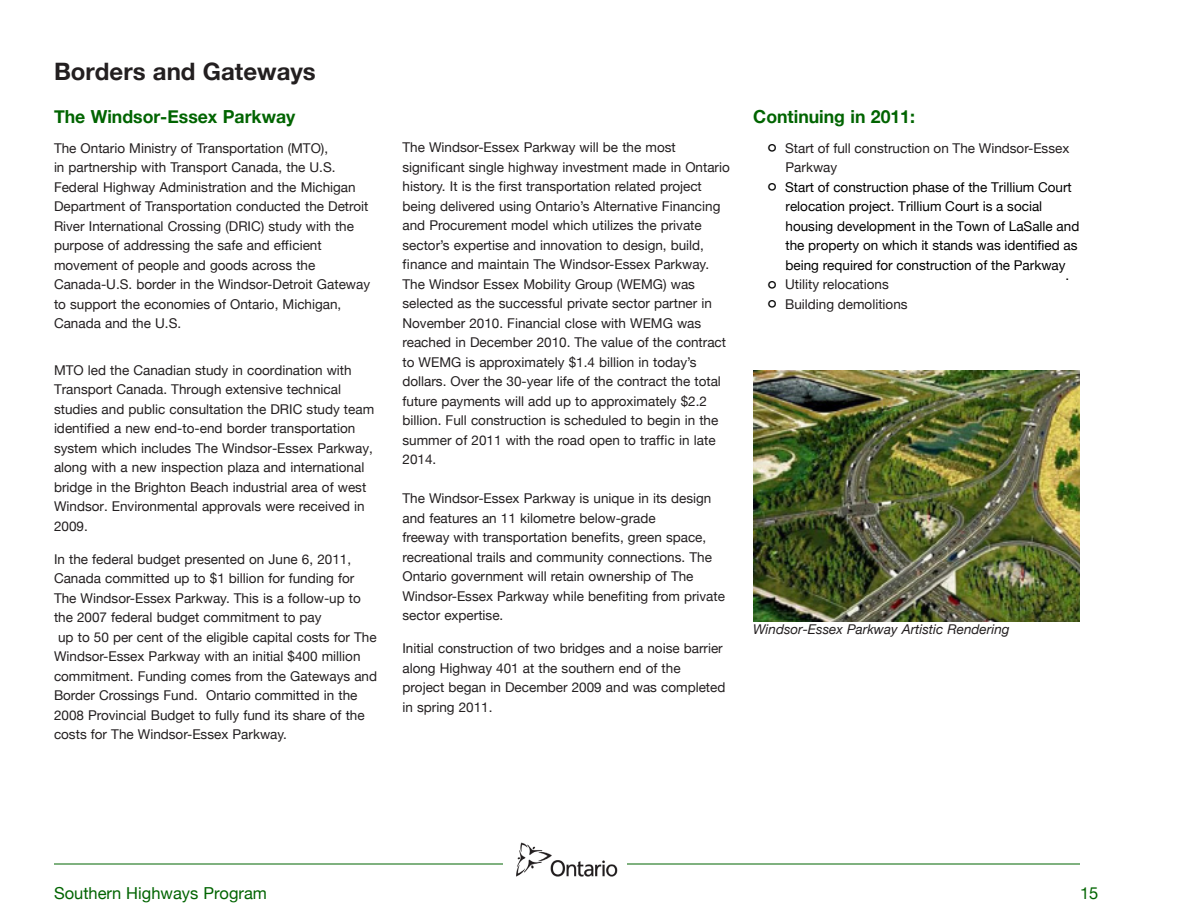
<style>
.page{position:relative;width:1188px;height:918px;background:#fff}
.page>*{position:absolute;margin:0;border:0;box-sizing:border-box;transform-origin:0 0}
.Page_Header{font:700 24px "Helvetica Neue";color:#231f20}
.Paragraph_Header_12{font:700 18px "Helvetica Neue";color:#006400}
.t1{font:16.5px "Helvetica Neue";color:#006400}
.Body_copy{font:13.5px/19.5px "Helvetica Neue";color:#231f20}
.t2{font:13.5px/10.5px "Helvetica Neue";color:#000;text-align:right}
.Rehab_list_headers{font:italic 13.5px "Helvetica Neue";color:#231f20}
.s1{font-size:27px;color:#000}
.s2{font-size:27px}
</style>
<div class="page">
<hr style="left:54px;top:864px;width:1026px;height:1px;background:#006400">
<img style="left:504px;top:842px;width:122px;height:35px">
<img style="left:753px;top:371px;width:327px;height:250px">
<p class="Page_Header" style="left:54px;top:57px;width:263px">Borders and Gateways</p>
<p class="Paragraph_Header_12" style="left:54px;top:105px;width:243px">The Windsor-Essex Parkway</p>
<p class="Body_copy" style="left:54px;top:138px;width:316px">The Ontario Ministry of Transportation (MTO),<br>in partnership with Transport Canada, the U.S.<br>Federal Highway Administration and the Michigan Department of Transportation conducted the Detroit River International Crossing (DRIC) study with the purpose of addressing the safe and efficient</p>
<p class="Body_copy" style="left:54px;top:255px;width:263px">movement of people and goods across the</p>
<p class="Body_copy" style="left:54px;top:274px;width:318px">Canada-U.S. border in the Windsor-Detroit Gateway to support the economies of Ontario, Michigan,<br>Canada and the U.S.</p>
<p class="Body_copy" style="left:54px;top:360px;width:299px">MTO led the Canadian study in coordination with<br>Transport Canada. Through extensive technical</p>
<p class="Body_copy" style="left:54px;top:399px;width:322px">studies and public consultation the DRIC study team identified a new end-to-end border transportation system which includes The Windsor-Essex Parkway, along with a new inspection plaza and international bridge in the Brighton Beach industrial area of west Windsor. Environmental approvals were received in 2009.</p>
<p class="Body_copy" style="left:54px;top:549px;width:308px">In the federal budget presented on June 6, 2011, Canada committed up to $1 billion for funding for The Windsor-Essex Parkway. This is a follow-up to the 2007 federal budget commitment to pay</p>
<p class="Body_copy" style="left:54px;top:627px;width:324px;text-indent:4px">up to 50 per cent of the eligible capital costs for The<br>Windsor-Essex Parkway with an initial $400 million</p>
<p class="Body_copy" style="left:54px;top:666px;width:325px">commitment. Funding comes from the Gateways and Border Crossings Fund. Ontario committed in the 2008 Provincial Budget to fully fund its share of the costs for The Windsor-Essex Parkway.</p>
<p class="Body_copy" style="left:402px;top:138px;width:275px">The Windsor-Essex Parkway will be the most</p>
<p class="Body_copy" style="left:402px;top:157px;width:329px">significant single highway investment made in Ontario history. It is the first transportation related project being delivered using Ontario’s Alternative Financing and Procurement model which utilizes the private sector’s expertise and innovation to design, build, finance and maintain The Windsor-Essex Parkway.<br>The Windsor Essex Mobility Group (WEMG) was selected as the successful private sector partner in</p>
<p class="Body_copy" style="left:402px;top:313px;width:300px">November 2010. Financial close with WEMG was</p>
<p class="Body_copy" style="left:402px;top:333px;width:325px">reached in December 2010. The value of the contract to WEMG is approximately $1.4 billion in today’s</p>
<p class="Body_copy" style="left:402px;top:372px;width:320px">dollars. Over the 30-year life of the contract the total</p>
<p class="Body_copy" style="left:402px;top:391px;width:306px">future payments will add up to approximately $2.2</p>
<p class="Body_copy" style="left:402px;top:411px;width:317px">billion. Full construction is scheduled to begin in the summer of 2011 with the road open to traffic in late<br>2014.</p>
<p class="Body_copy" style="left:402px;top:489px;width:310px">The Windsor-Essex Parkway is unique in its design and features an 11 kilometre below-grade</p>
<p class="Body_copy" style="left:402px;top:528px;width:324px">freeway with transportation benefits, green space, recreational trails and community connections. The Ontario government will retain ownership of The Windsor-Essex Parkway while benefiting from private sector expertise.</p>
<p class="Body_copy" style="left:402px;top:639px;width:322px">Initial construction of two bridges and a noise barrier along Highway 401 at the southern end of the</p>
<p class="Body_copy" style="left:402px;top:678px;width:324px">project began in December 2009 and was completed in spring 2011.</p>
<p class="Paragraph_Header_12" style="left:753px;top:105px;width:163px">Continuing in 2011:</p>
<p class="Body_copy" style="left:767px;top:138px;width:304px"><span class="s1">°</span> Start of full construction on The Windsor-Essex</p>
<p class="Body_copy" style="left:786px;top:157px;width:53px">Parkway</p>
<p class="t2" style="left:767px;top:181px;width:307px"><span class="s2">°</span> Start of construction phase of the Trillium Court</p>
<p class="t2" style="left:786px;top:201px;width:258px">relocation project. Trillium Court is a social</p>
<p class="t2" style="left:786px;top:220px;width:295px">housing development in the Town of LaSalle and</p>
<p class="t2" style="left:786px;top:240px;width:294px">the property on which it stands was identified as</p>
<p class="t2" style="left:786px;top:259px;width:283px">being required for construction of the Parkway .</p>
<p class="Body_copy" style="left:767px;top:274px;width:124px"><span class="s1">°</span> Utility relocations</p>
<p class="Body_copy" style="left:767px;top:294px;width:142px"><span class="s1">°</span> Building demolitions</p>
<p class="Rehab_list_headers" style="left:753px;top:621px;width:258px">Windsor-Essex Parkway Artistic Rendering</p>
<p class="t1" style="left:54px;top:883px;width:214px">Southern Highways Program</p>
<p class="t1" style="left:1080px;top:883px;width:20px">15</p>
</div>
